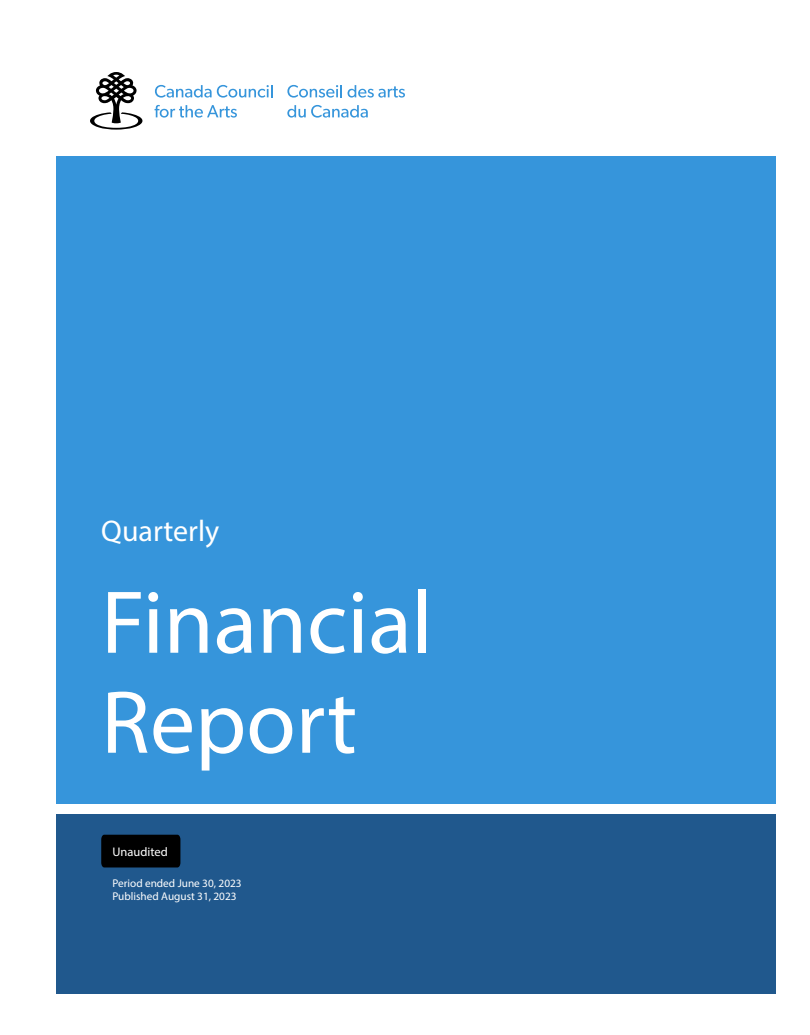
<style>
.page{position:relative;width:810px;height:1035px;background:#fff}
.page>*{position:absolute;margin:0;border:0;box-sizing:border-box;transform-origin:0 0}
.t1{font:90px/100px "Myriad Pro";color:#fff}
.t2{font:30px "Myriad Pro";color:#fff}
.t3{font:12.5px "Myriad Pro";color:#fff}
.t4{font:11.25px/13.5px "Myriad Pro";color:#fff}
</style>
<div class="page">
<div style="left:56px;top:156px;width:720px;height:648px;background:#3695db"></div>
<div style="left:56px;top:815px;width:720px;height:179px;background:#20588d"></div>
<div style="left:101px;top:835px;width:79px;height:32px;background:#000"></div>
<svg style="left:287px;top:85px;width:55px;height:13px"></svg>
<svg style="left:348px;top:85px;width:57px;height:13px"></svg>
<svg style="left:287px;top:105px;width:81px;height:13px"></svg>
<svg style="left:155px;top:85px;width:118px;height:13px"></svg>
<svg style="left:155px;top:105px;width:82px;height:13px"></svg>
<svg style="left:90px;top:72px;width:53px;height:58px"></svg>
<h2 class="t2" style="left:101px;top:513px;width:120px">Quarterly</h2>
<h1 class="t1" style="left:101px;top:571px;width:333px">Financial<br>Report</h1>
<p class="t3" style="left:113px;top:844px;width:57px">Unaudited</p>
<p class="t4" style="left:112px;top:876px;width:131px">Period ended June 30, 2023<br>Published August 31, 2023</p>
</div>
